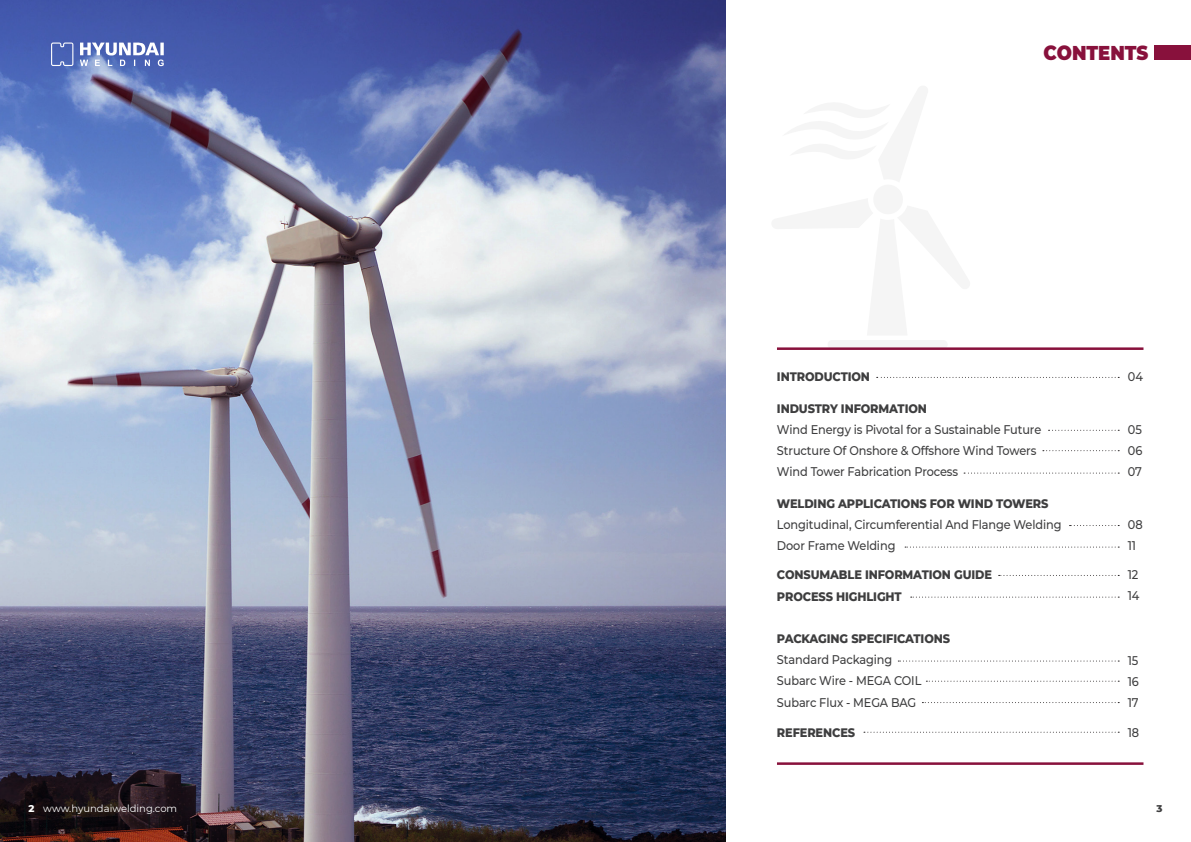
<style>
.page{position:relative;width:1191px;height:842px;background:#fff}
.page>*{position:absolute;margin:0;border:0;box-sizing:border-box;transform-origin:0 0}
.t1{font:900 20px "Montserrat";color:#88113c;scale:.9 1}
.t2{font:500 12.6px "Montserrat";letter-spacing:-.01em;color:#3e3e3f;scale:.9 1}
.t3{font:800 12.6px "Montserrat";letter-spacing:-.01em;color:#3e3e3f;scale:.9 1}
.t4{font:10px "Montserrat";color:#fff}
.t5{font:800 10px "Montserrat";color:#3e3e3f}
.s1{font-weight:800}
</style>
<div class="page">
<div style="left:827px;top:340px;width:120px;height:9px;background:#f5f5f5;border-radius:4px"></div>
<div style="left:1154px;top:45px;width:37px;height:15px;background:#88113c"></div>
<hr style="left:777px;top:347px;width:366px;height:3px;background:#88113c">
<hr style="left:777px;top:762px;width:366px;height:3px;background:#88113c">
<svg style="left:876px;top:377px;width:243px;height:1px"></svg>
<svg style="left:1048px;top:430px;width:71px;height:1px"></svg>
<svg style="left:1043px;top:450px;width:76px;height:1px"></svg>
<svg style="left:964px;top:473px;width:155px;height:1px"></svg>
<svg style="left:1069px;top:525px;width:50px;height:1px"></svg>
<svg style="left:905px;top:547px;width:214px;height:1px"></svg>
<svg style="left:998px;top:575px;width:121px;height:1px"></svg>
<svg style="left:910px;top:597px;width:209px;height:1px"></svg>
<svg style="left:898px;top:660px;width:221px;height:1px"></svg>
<svg style="left:926px;top:681px;width:193px;height:1px"></svg>
<svg style="left:922px;top:702px;width:197px;height:1px"></svg>
<svg style="left:864px;top:732px;width:255px;height:1px"></svg>
<img style="left:0;top:0;width:726px;height:842px">
<svg style="left:80px;top:42px;width:84px;height:24px"></svg>
<svg style="left:51px;top:43px;width:22px;height:23px"></svg>
<p class="t4" style="left:29px;top:802px;width:150px"><span class="s1">2</span> www.hyundaiwelding.com</p>
<p class="t1" style="left:1043px;top:37px;width:118px">CONTENTS</p>
<p class="t3" style="left:777px;top:368px;width:105px">INTRODUCTION</p>
<p class="t3" style="left:777px;top:399px;width:168px">INDUSTRY INFORMATION</p>
<p class="t2" style="left:777px;top:420px;width:295px">Wind Energy is Pivotal for a Sustainable Future</p>
<p class="t2" style="left:777px;top:442px;width:290px">Structure Of Onshore &amp; Offshore Wind Towers</p>
<p class="t2" style="left:777px;top:463px;width:203px">Wind Tower Fabrication Process</p>
<p class="t3" style="left:777px;top:494px;width:303px">WELDING APPLICATIONS FOR WIND TOWERS</p>
<p class="t2" style="left:777px;top:515px;width:317px">Longitudinal, Circumferential And Flange Welding</p>
<p class="t2" style="left:777px;top:537px;width:133px">Door Frame Welding</p>
<p class="t3" style="left:777px;top:565px;width:240px">CONSUMABLE INFORMATION GUIDE</p>
<p class="t3" style="left:777px;top:587px;width:140px">PROCESS HIGHLIGHT</p>
<p class="t3" style="left:777px;top:629px;width:194px">PACKAGING SPECIFICATIONS</p>
<p class="t2" style="left:777px;top:651px;width:130px">Standard Packaging</p>
<p class="t2" style="left:777px;top:672px;width:162px">Subarc Wire - MEGA COIL</p>
<p class="t2" style="left:777px;top:693px;width:156px">Subarc Flux - MEGA BAG</p>
<p class="t3" style="left:777px;top:723px;width:88px">REFERENCES</p>
<p class="t2" style="left:1127px;top:368px;width:18px">04</p>
<p class="t2" style="left:1127px;top:420px;width:17px">05</p>
<p class="t2" style="left:1127px;top:442px;width:18px">06</p>
<p class="t2" style="left:1127px;top:463px;width:17px">07</p>
<p class="t2" style="left:1127px;top:515px;width:18px">08</p>
<p class="t2" style="left:1127px;top:537px;width:11px">11</p>
<p class="t2" style="left:1127px;top:566px;width:13px">12</p>
<p class="t2" style="left:1127px;top:587px;width:14px">14</p>
<p class="t2" style="left:1127px;top:652px;width:13px">15</p>
<p class="t2" style="left:1127px;top:673px;width:14px">16</p>
<p class="t2" style="left:1127px;top:694px;width:14px">17</p>
<p class="t2" style="left:1127px;top:723px;width:14px">18</p>
<p class="t5" style="left:1156px;top:801px;width:8px">3</p>
</div>
